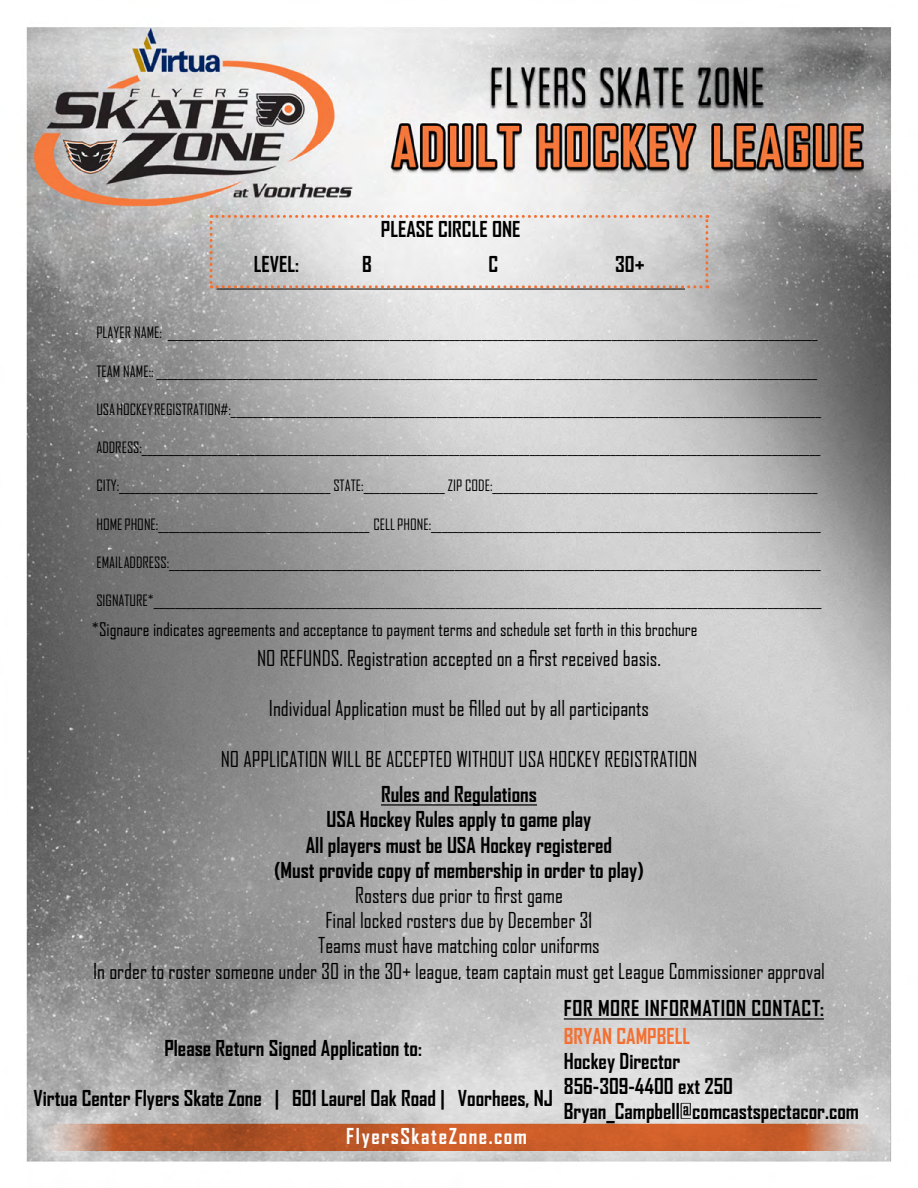
<style>
.page{position:relative;width:918px;height:1188px;background:#fff}
.page>*{position:absolute;margin:0;border:0;box-sizing:border-box;transform-origin:0 0}
.t1{font:21px/25.2px "Agency FB";color:#000;text-align:center}
.t2{font:700 21px/25.2px "Agency FB";color:#000}
.t3{font:700 21px "Agency FB";letter-spacing:.025em;color:#000}
.t4{font:700 21px "Agency FB";letter-spacing:.08em;color:#fff}
.t5{font:700 21px "Agency FB";color:#f37032}
.t6{font:18px "Agency FB";color:#000}
.t7{font:15px "Agency FB";color:#000}
</style>
<div class="page">
<img style="left:26px;top:27px;width:866px;height:1135px">
<svg style="left:33px;top:1124px;width:852px;height:27px;background:#c4683d"></svg>
<hr style="left:564px;top:1018px;width:260px;height:2px;background:#000">
<hr style="left:216px;top:289px;width:469px;height:1px;background:#000">
<svg style="left:210px;top:215px;width:498px;height:73px"></svg>
<hr style="left:381px;top:804px;width:156px;height:2px;background:#000">
<h1 class="t2" style="left:381px;top:216px;width:141px">PLEASE CIRCLE ONE</h1>
<h1 class="t2" style="left:254px;top:251px;width:47px">LEVEL:</h1>
<h1 class="t2" style="left:362px;top:251px;width:11px">B</h1>
<h1 class="t2" style="left:489px;top:251px;width:11px">C</h1>
<h1 class="t2" style="left:615px;top:251px;width:31px">30+</h1>
<p class="t7" style="left:96px;top:323px;width:723px">PLAYER NAME: ________________________________________________________________________________________________________________________</p>
<p class="t7" style="left:96px;top:362px;width:722px">TEAM NAME:: __________________________________________________________________________________________________________________________</p>
<p class="t7" style="left:96px;top:400px;width:726px">USA HOCKEY REGISTRATION#:_____________________________________________________________________________________________________________</p>
<p class="t7" style="left:96px;top:438px;width:726px">ADDRESS:______________________________________________________________________________________________________________________________</p>
<p class="t7" style="left:96px;top:476px;width:723px">CITY:_______________________________________ STATE:_______________ ZIP CODE:____________________________________________________________</p>
<p class="t7" style="left:96px;top:515px;width:726px">HOME PHONE:_______________________________________ CELL PHONE:________________________________________________________________________</p>
<p class="t7" style="left:96px;top:553px;width:726px">EMAIL ADDRESS:_________________________________________________________________________________________________________________________</p>
<p class="t7" style="left:96px;top:591px;width:727px">SIGNATURE*____________________________________________________________________________________________________________________________</p>
<p class="t6" style="left:92px;top:618px;width:607px">*Signaure indicates agreements and acceptance to payment terms and schedule set forth in this brochure</p>
<h1 class="t1" style="left:257px;top:645px;width:405px">NO REFUNDS. Registration accepted on a first received basis.</h1>
<h1 class="t1" style="left:269px;top:695px;width:382px">Individual Application must be filled out by all participants</h1>
<h1 class="t1" style="left:221px;top:746px;width:478px">NO APPLICATION WILL BE ACCEPTED WITHOUT USA HOCKEY REGISTRATION</h1>
<h1 class="t2" style="left:274px;top:781px;width:371px;text-align:center">Rules and Regulations<br>USA Hockey Rules apply to game play<br>All players must be USA Hockey registered<br>(Must provide copy of membership in order to play)</h1>
<h1 class="t1" style="left:93px;top:882px;width:733px">Rosters due prior to first game<br>Final locked rosters due by December 31<br>Teams must have matching color uniforms<br>In order to roster someone under 30 in the 30+ league, team captain must get League Commissioner approval</h1>
<h1 class="t2" style="left:164px;top:1035px;width:259px">Please Return Signed Application to:</h1>
<h1 class="t2" style="left:33px;top:1085px;width:521px">Virtua Center Flyers Skate Zone | 601 Laurel Oak Road | Voorhees, NJ</h1>
<h1 class="t4" style="left:346px;top:1123px;width:182px">FlyersSkateZone.com</h1>
<h1 class="t3" style="left:564px;top:995px;width:262px">FOR MORE INFORMATION CONTACT:</h1>
<h1 class="t5" style="left:564px;top:1023px;width:128px">BRYAN CAMPBELL</h1>
<h1 class="t2" style="left:564px;top:1048px;width:297px">Hockey Director<br>856-309-4400 ext 250<br>Bryan_Campbell@comcastspectacor.com</h1>
</div>
